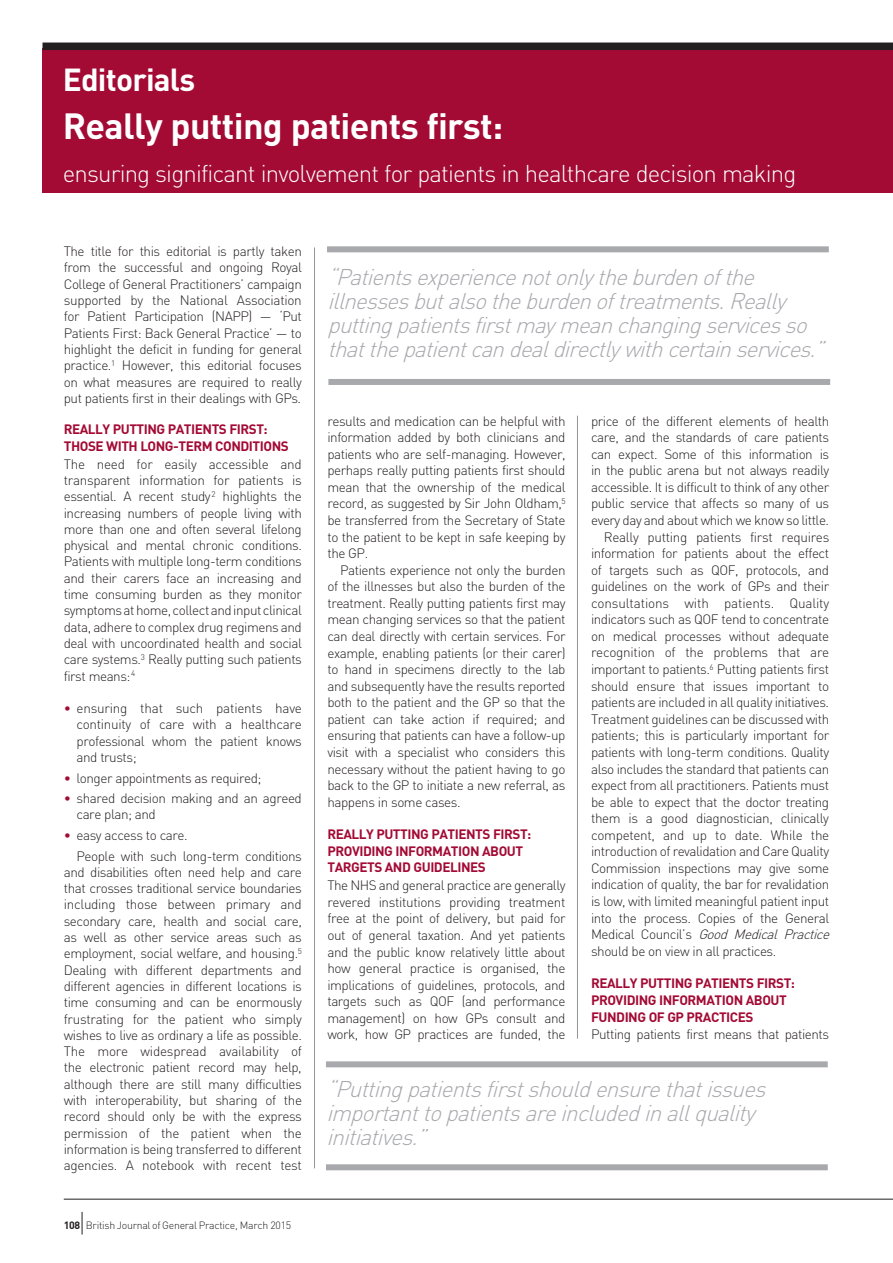
<style>
.page{position:relative;width:893px;height:1263px;background:#fff}
.page>*{position:absolute;margin:0;border:0;box-sizing:border-box;transform-origin:0 0}
.t1{font:700 36px "DIN";letter-spacing:-.02em;color:#fff}
.t2{font:700 31.5px "DIN";letter-spacing:-.025em;color:#fff}
.t3{font:300 24px "DIN";letter-spacing:-.035em;color:#fff}
.t4{font:italic 300 22.5px/24px "DIN";color:#a8a9ad}
.t5{font:300 13.5px/16.4px "DIN";letter-spacing:-.035em;color:#231f20;text-align:justify}
.t6{font:700 13.5px/16.8px "DIN";letter-spacing:-.035em;color:#a30a34}
.t7{font:italic 300 13.5px "DIN";color:#231f20}
.t8{font:300 13.5px "DIN";letter-spacing:-.01em;color:#231f20}
.t9{font:300 10.5px "DIN";letter-spacing:-.025em;color:#231f20}
.s1{color:#a30a34}
.s2{font-weight:700}
.s3{font-style:normal}
</style>
<div class="page">
<div style="left:43px;top:49px;width:850px;height:144px;background:#a30a34"></div>
<hr style="left:314px;top:247px;width:1px;height:921px;background:#939598">
<div style="left:327px;top:246px;width:502px;height:6px;background:#a8a9ad"></div>
<div style="left:328px;top:379px;width:502px;height:6px;background:#a8a9ad"></div>
<hr style="left:64px;top:1199px;width:829px;height:1px;background:#231f20">
<svg style="left:82px;top:1212px;width:1px;height:22px"></svg>
<div style="left:43px;top:43px;width:850px;height:7px;background:#231f20"></div>
<div style="left:326px;top:1061px;width:502px;height:6px;background:#a8a9ad"></div>
<div style="left:326px;top:1164px;width:502px;height:6px;background:#a8a9ad"></div>
<hr style="left:577px;top:416px;width:1px;height:623px;background:#939598">
<h2 class="t2" style="left:63px;top:59px;width:134px">EDITORIALS</h2>
<h1 class="t1" style="left:63px;top:103px;width:442px">REALLY PUTTING PATIENTS FIRST:</h1>
<h3 class="t3" style="left:63px;top:158px;width:735px">ensuring significant involvement for patients in healthcare decision making</h3>
<p class="t5" style="left:64px;top:243px;width:240px">The title for this editorial is partly taken from the successful and ongoing Royal College of General Practitioners’ campaign supported by the National Association for Patient Participation (NAPP) — ‘Put Patients First: Back General Practice’ — to highlight the deficit in funding for general practice.<sup>1</sup> However, this editorial focuses on what measures are required to really put patients first in their dealings with GPs.</p>
<p class="t6" style="left:64px;top:421px;width:226px">REALLY PUTTING PATIENTS FIRST:<br>THOSE WITH LONG-TERM CONDITIONS</p>
<p class="t5" style="left:64px;top:455px;width:240px">The need for easily accessible and transparent information for patients is essential. A recent study<sup>2</sup> highlights the increasing numbers of people living with more than one and often several lifelong physical and mental chronic conditions.<br>Patients with multiple long-term conditions and their carers face an increasing and time consuming burden as they monitor symptoms at home, collect and input clinical data, adhere to complex drug regimens and deal with uncoordinated health and social care systems.<sup>3</sup> Really putting such patients first means:<sup>4</sup></p>
<p class="t5" style="left:77px;top:700px;width:227px;text-indent:-13px"><span class="s1">•</span> ensuring that such patients have continuity of care with a healthcare professional whom the patient knows and trusts;</p>
<p class="t5" style="left:64px;top:769px;width:199px"><span class="s1">•</span> longer appointments as required;</p>
<p class="t5" style="left:77px;top:790px;width:227px;text-indent:-13px"><span class="s1">•</span> shared decision making and an agreed care plan; and</p>
<p class="t5" style="left:77px;top:825px;width:227px;line-height:20.5px;text-indent:-13px"><span class="s1">•</span> easy access to care.<br>People with such long-term conditions</p>
<p class="t5" style="left:64px;top:864px;width:240px">and disabilities often need help and care that crosses traditional service boundaries including those between primary and secondary care, health and social care, as well as other service areas such as employment, social welfare, and housing.<sup>5<br></sup>Dealing with different departments and different agencies in different locations is time consuming and can be enormously frustrating for the patient who simply wishes to live as ordinary a life as possible.<br>The more widespread availability of the electronic patient record may help, although there are still many difficulties with interoperability, but sharing of the record should only be with the express permission of the patient when the information is being transferred to different agencies. A notebook with recent test</p>
<p class="t9" style="left:64px;top:1219px;width:229px"><span class="s2">108</span> British Journal of General Practice, March 2015</p>
<h3 class="t4" style="left:327px;top:265px;width:505px">“Patientsexperiencenotonlytheburdenofthe illnessesbutalsotheburdenoftreatments.Really puttingpatientsfirstmaymeanchangingservicesso thatthepatientcandealdirectlywithcertainservices.”</h3>
<p class="t5" style="left:327px;top:412px;width:240px">results and medication can be helpful with information added by both clinicians and patients who are self-managing. However, perhaps really putting patients first should mean that the ownership of the medical record, as suggested by Sir John Oldham,<sup>5 </sup>be transferred from the Secretary of State to the patient to be kept in safe keeping by the GP.</p>
<p class="t5" style="left:327px;top:561px;width:240px;text-indent:13px">Patients experience not only the burden of the illnesses but also the burden of the treatment. Really putting patients first may mean changing services so that the patient can deal directly with certain services. For example, enabling patients (or their carer) to hand in specimens directly to the lab and subsequently have the results reported both to the patient and the GP so that the patient can take action if required; and ensuring that patients can have a follow-up visit with a specialist who considers this necessary without the patient having to go back to the GP to initiate a new referral, as happens in some cases.</p>
<p class="t6" style="left:327px;top:825px;width:206px">REALLY PUTTING PATIENTS FIRST:<br>PROVIDING INFORMATION ABOUT<br>TARGETS AND GUIDELINES</p>
<p class="t5" style="left:327px;top:877px;width:240px">The NHS and general practice are generally revered institutions providing treatment free at the point of delivery, but paid for out of general taxation. And yet patients and the public know relatively little about how general practice is organised, the implications of guidelines, protocols, and targets such as QOF (and performance management) on how GPs consult and work, how GP practices are funded, the</p>
<p class="t5" style="left:591px;top:412px;width:240px">price of the different elements of health</p>
<p class="t5" style="left:591px;top:429px;width:240px">care, and the standards of care patients</p>
<p class="t5" style="left:591px;top:445px;width:240px">can expect. Some of this information is</p>
<p class="t5" style="left:591px;top:462px;width:240px">in the public arena but not always readily</p>
<p class="t5" style="left:591px;top:479px;width:240px">accessible. It is difficult to think of any other</p>
<p class="t5" style="left:591px;top:495px;width:240px">public service that affects so many of us</p>
<p class="t5" style="left:591px;top:512px;width:240px">every day and about which we know so little.</p>
<p class="t5" style="left:604px;top:528px;width:227px">Really putting patients first requires</p>
<p class="t5" style="left:591px;top:545px;width:240px">information for patients about the effect</p>
<p class="t5" style="left:591px;top:561px;width:240px">of targets such as QOF, protocols, and</p>
<p class="t5" style="left:591px;top:578px;width:240px">guidelines on the work of GPs and their</p>
<p class="t8" style="left:591px;top:595px;width:240px">consultations with patients. Quality</p>
<p class="t5" style="left:591px;top:611px;width:240px">indicators such as QOF tend to concentrate</p>
<p class="t5" style="left:591px;top:628px;width:240px">on medical processes without adequate</p>
<p class="t5" style="left:591px;top:644px;width:240px">recognition of the problems that are</p>
<p class="t5" style="left:591px;top:661px;width:240px">important to patients.<sup>6</sup> Putting patients first</p>
<p class="t5" style="left:591px;top:677px;width:240px">should ensure that issues important to</p>
<p class="t5" style="left:591px;top:694px;width:240px">patients are included in all quality initiatives.</p>
<p class="t5" style="left:591px;top:711px;width:240px">Treatment guidelines can be discussed with</p>
<p class="t5" style="left:591px;top:727px;width:240px">patients; this is particularly important for</p>
<p class="t5" style="left:591px;top:744px;width:240px">patients with long-term conditions. Quality</p>
<p class="t5" style="left:591px;top:760px;width:240px">also includes the standard that patients can</p>
<p class="t5" style="left:591px;top:777px;width:240px">expect from all practitioners. Patients must</p>
<p class="t5" style="left:591px;top:793px;width:240px">be able to expect that the doctor treating</p>
<p class="t5" style="left:591px;top:810px;width:239px">them is a good diagnostician, clinically</p>
<p class="t5" style="left:591px;top:827px;width:240px">competent, and up to date. While the</p>
<p class="t5" style="left:591px;top:843px;width:240px">introduction of revalidation and Care Quality</p>
<p class="t5" style="left:591px;top:860px;width:240px">Commission inspections may give some</p>
<p class="t5" style="left:591px;top:876px;width:240px">indication of quality, the bar for revalidation</p>
<p class="t5" style="left:591px;top:893px;width:240px">is low, with limited meaningful patient input</p>
<p class="t5" style="left:591px;top:909px;width:240px">into the process. Copies of the General</p>
<p class="t7" style="left:591px;top:926px;width:244px"><span class="s3">M e d i c a l C o u n c i l ’ s</span> Good Medical Practice</p>
<p class="t5" style="left:591px;top:942px;width:187px">should be on view in all practices.</p>
<p class="t6" style="left:591px;top:974px;width:206px">REALLY PUTTING PATIENTS FIRST:<br>PROVIDING INFORMATION ABOUT<br>FUNDING OF GP PRACTICES</p>
<p class="t5" style="left:591px;top:1026px;width:240px">Putting patients first means that patients</p>
<h3 class="t4" style="left:327px;top:1077px;width:447px">“Puttingpatientsfirstshouldensurethatissues importanttopatientsareincludedinallquality initiatives.”</h3>
</div>
